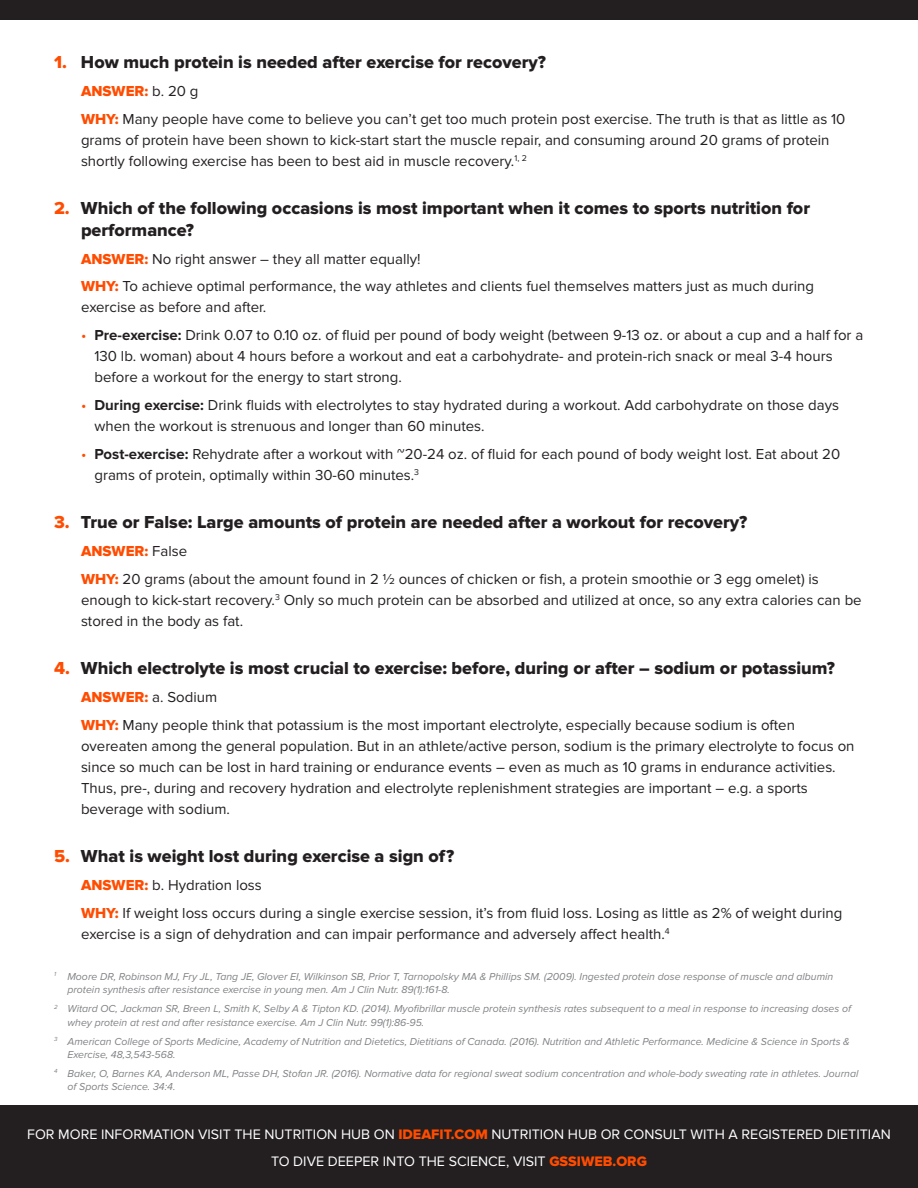
<style>
.page{position:relative;width:918px;height:1188px;background:#fff}
.page>*{position:absolute;margin:0;border:0;box-sizing:border-box;transform-origin:0 0}
.t1{font:18px/21.6px "Proxima Nova Extrabld";color:#231f20}
.t2{font:15px/21px "Proxima Nova";color:#231f20}
.t3{font:15px "Proxima Nova Extrabld";color:#ff4c00}
.t4{font:14.25px "Proxima Nova";color:#fff}
.t5{font:italic 10.5px/13.5px "Proxima Nova";color:#808285}
.s1{color:#ff4c00}
.s2{font-family:"Proxima Nova";color:#231f20}
.s3{font-family:"Proxima Nova Extrabld";color:#ff4c00}
.s4{font-weight:700}
</style>
<div class="page">
<div style="left:0;top:0;width:918px;height:19px;background:#231f20"></div>
<div style="left:0;top:1106px;width:918px;height:82px;background:#231f20"></div>
<p class="t1" style="left:54px;top:52px;width:494px"><span class="s1">1.</span> How much protein is needed after exercise for recovery?</p>
<p class="t3" style="left:81px;top:82px;width:119px">ANSWER: <span class="s2">b. 20 g</span></p>
<p class="t2" style="left:81px;top:108px;width:766px"><span class="s3">WHY:</span> Many people have come to believe you can’t get too much protein post exercise. The truth is that as little as 10 grams of protein have been shown to kick-start start the muscle repair, and consuming around 20 grams of protein shortly following exercise has been to best aid in muscle recovery.<sup>1,</sup> <sup>2</sup></p>
<p class="t1" style="left:81px;top:198px;width:731px;text-indent:-27px"><span class="s1">2.</span> Which of the following occasions is most important when it comes to sports nutrition for performance?</p>
<p class="t2" style="left:81px;top:248px;width:341px"><span class="s3">ANSWER:</span> No right answer – they all matter equally!</p>
<p class="t2" style="left:81px;top:276px;width:735px"><span class="s3">WHY:</span> To achieve optimal performance, the way athletes and clients fuel themselves matters just as much during exercise as before and after.</p>
<p class="t2" style="left:94px;top:325px;width:770px;text-indent:-14px"><span class="s1">•</span> <span class="s4">Pre-exercise:</span> Drink 0.07 to 0.10 oz. of fluid per pound of body weight (between 9-13 oz. or about a cup and a half for a<br>130 lb. woman) about 4 hours before a workout and eat a carbohydrate- and protein-rich snack or meal 3-4 hours before a workout for the energy to start strong.</p>
<p class="t2" style="left:94px;top:395px;width:746px;text-indent:-14px"><span class="s1">•</span> <span class="s4">During exercise:</span> Drink fluids with electrolytes to stay hydrated during a workout. Add carbohydrate on those days when the workout is strenuous and longer than 60 minutes.</p>
<p class="t2" style="left:94px;top:443px;width:747px;text-indent:-14px"><span class="s1">•</span> <span class="s4">Post-exercise:</span> Rehydrate after a workout with ~20-24 oz. of fluid for each pound of body weight lost. Eat about 20 grams of protein, optimally within 30-60 minutes.<sup>3</sup></p>
<p class="t1" style="left:54px;top:512px;width:695px"><span class="s1">3.</span> True or False: Large amounts of protein are needed after a workout for recovery?</p>
<p class="t3" style="left:81px;top:542px;width:108px">ANSWER: <span class="s2">False</span></p>
<p class="t2" style="left:81px;top:569px;width:782px"><span class="s3">WHY:</span> 20 grams (about the amount found in 2 ½ ounces of chicken or fish, a protein smoothie or 3 egg omelet) is enough to kick-start recovery.<sup>3</sup> Only so much protein can be absorbed and utilized at once, so any extra calories can be stored in the body as fat.</p>
<p class="t1" style="left:54px;top:658px;width:782px"><span class="s1">4.</span> Which electrolyte is most crucial to exercise: before, during or after – sodium or potassium?</p>
<p class="t2" style="left:81px;top:687px;width:138px"><span class="s3">ANSWER:</span> a. Sodium</p>
<p class="t2" style="left:81px;top:715px;width:775px"><span class="s3">WHY:</span> Many people think that potassium is the most important electrolyte, especially because sodium is often overeaten among the general population. But in an athlete/active person, sodium is the primary electrolyte to focus on since so much can be lost in hard training or endurance events – even as much as 10 grams in endurance activities.<br>Thus, pre-, during and recovery hydration and electrolyte replenishment strategies are important – e.g. a sports beverage with sodium.</p>
<p class="t1" style="left:54px;top:846px;width:402px"><span class="s1">5.</span> What is weight lost during exercise a sign of?</p>
<p class="t2" style="left:81px;top:875px;width:182px"><span class="s3">ANSWER:</span> b. Hydration loss</p>
<p class="t2" style="left:81px;top:903px;width:763px"><span class="s3">WHY:</span> If weight loss occurs during a single exercise session, it’s from fluid loss. Losing as little as 2% of weight during exercise is a sign of dehydration and can impair performance and adversely affect health.<sup>4</sup></p>
<p class="t5" style="left:68px;top:970px;width:767px;text-indent:-14px"><sup>1</sup> Moore DR, Robinson MJ, Fry JL, Tang JE, Glover EI, Wilkinson SB, Prior T, Tarnopolsky MA &amp; Phillips SM. (2009). Ingested protein dose response of muscle and albumin protein synthesis after resistance exercise in young men. Am J Clin Nutr. 89(1):161-8.</p>
<p class="t5" style="left:68px;top:1002px;width:785px;text-indent:-14px"><sup>2</sup> Witard OC, Jackman SR, Breen L, Smith K, Selby A &amp; Tipton KD. (2014). Myofibrillar muscle protein synthesis rates subsequent to a meal in response to increasing doses of whey protein at rest and after resistance exercise. Am J Clin Nutr. 99(1):86-95.</p>
<p class="t5" style="left:68px;top:1035px;width:784px;text-indent:-14px"><sup>3</sup> American College of Sports Medicine, Academy of Nutrition and Dietetics, Dietitians of Canada. (2016). Nutrition and Athletic Performance. Medicine &amp; Science in Sports &amp;<br>Exercise, 48,3,543-568.</p>
<p class="t5" style="left:68px;top:1067px;width:792px;text-indent:-14px"><sup>4</sup> Baker, O, Barnes KA, Anderson ML, Passe DH, Stofan JR. (2016). Normative data for regional sweat sodium concentration and whole-body sweating rate in athletes. Journal of Sports Science. 34:4.</p>
<p class="t4" style="left:27px;top:1126px;width:865px">FOR MORE INFORMATION VISIT THE NUTRITION HUB ON <span class="s3">IDEAFIT.COM</span> NUTRITION HUB OR CONSULT WITH A REGISTERED DIETITIAN</p>
<p class="t4" style="left:271px;top:1153px;width:377px">TO DIVE DEEPER INTO THE SCIENCE, VISIT <span class="s3">GSSIWEB.ORG</span></p>
</div>
